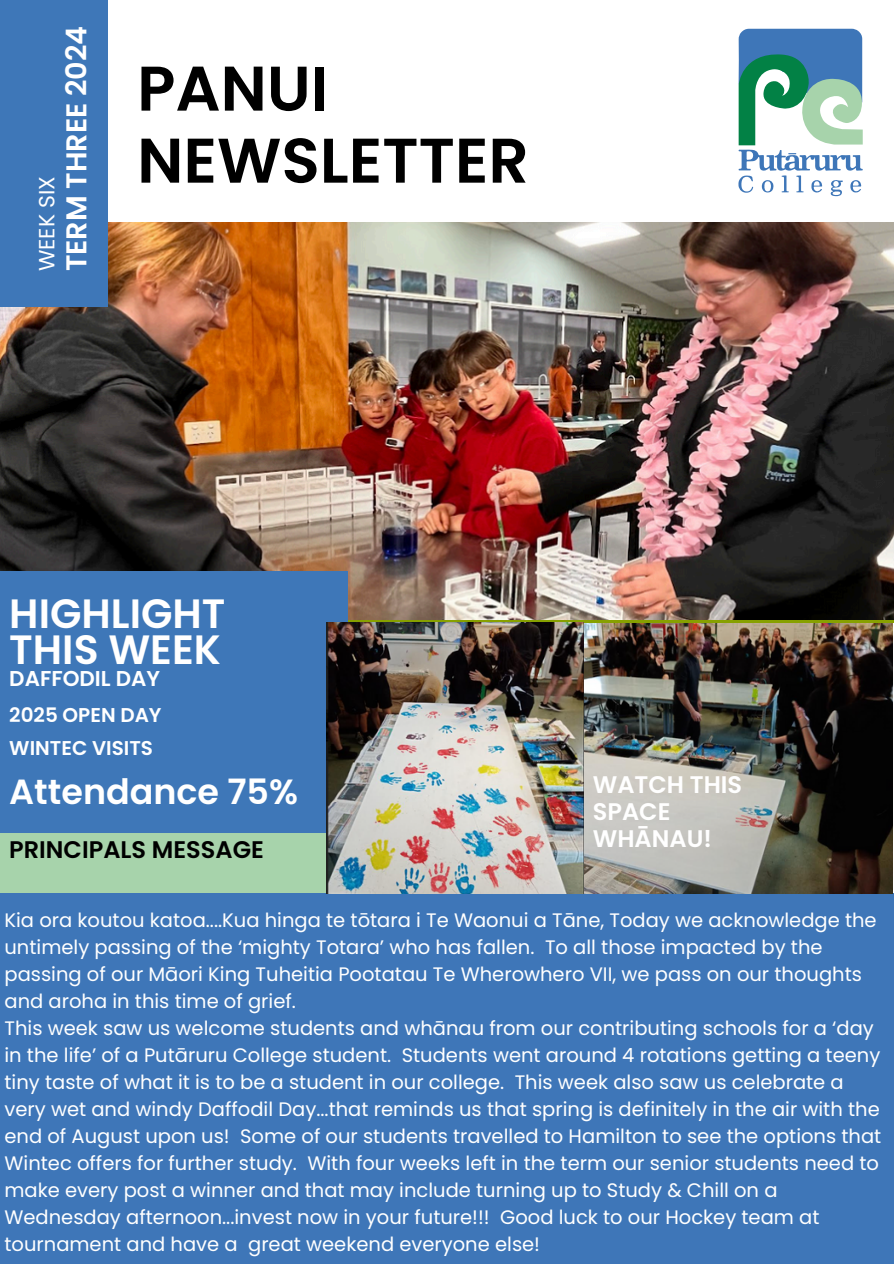
<style>
.page{position:relative;width:894px;height:1264px;background:#fff}
.page>*{position:absolute;margin:0;border:0;box-sizing:border-box;transform-origin:0 0}
.t1{font:600 63px/72px "Poppins";color:#000}
.t2{font:600 40.95px/36px "Poppins";color:#fff}
.t3{font:600 34.95px "Poppins";color:#fff}
.t4{font:600 28.65px "Poppins";color:#fff}
.t5{font:600 24px/27px "Poppins";color:#fff}
.t6{font:600 24px "Poppins";color:#000}
.t7{font:21.9px "Poppins";color:#fff}
.t8{font:600 21.45px "Poppins";color:#fff}
.t9{font:600 19.95px "Poppins";color:#fff}
.t10{font:19.5px/27px "Poppins";color:#fff}
</style>
<div class="page">
<div style="left:0;top:513px;width:349px;height:380px;background:#a7d3ab"></div>
<img style="left:0;top:222px;width:893px;height:397px">
<div style="left:0;top:0;width:107px;height:306px;background:#3e77b8"></div>
<div style="left:0;top:570px;width:348px;height:262px;background:#3e77b8"></div>
<div style="left:0;top:893px;width:893px;height:370px;background:#3e76b8"></div>
<svg style="left:738px;top:29px;width:124px;height:167px"></svg>
<img style="left:326px;top:623px;width:566px;height:270px">
<h2 class="t7" style="left:31px;top:271px;width:96px;rotate:-90deg">WEEK SIX</h2>
<p class="t4" style="left:56px;top:271px;width:247px;rotate:-90deg">TERM THREE 2024</p>
<h6 class="t1" style="left:137px;top:53px;width:393px">PANUI<br>NEWSLETTER</h6>
<p class="t2" style="left:9px;top:595px;width:218px">HIGHLIGHT<br>THIS WEEK</p>
<p class="t8" style="left:9px;top:663px;width:152px">DAFFODIL DAY</p>
<h4 class="t9" style="left:9px;top:700px;width:154px">2025 OPEN DAY</h4>
<h4 class="t9" style="left:9px;top:734px;width:145px">WINTEC VISITS</h4>
<h6 class="t3" style="left:9px;top:767px;width:290px">Attendance 75%</h6>
<h6 class="t6" style="left:9px;top:832px;width:256px">PRINCIPALS MESSAGE</h6>
<p class="t5" style="left:592px;top:770px;width:151px">WATCH THIS<br>SPACE<br>WHĀNAU!</p>
<h5 class="t10" style="left:4px;top:906px;width:873px">Kia ora koutou katoa....Kua hinga te tōtara i Te Waonui a Tāne, Today we acknowledge the untimely passing of the ‘mighty Totara’ who has fallen. To all those impacted by the passing of our Māori King Tuheitia Pootatau Te Wherowhero VII, we pass on our thoughts and aroha in this time of grief.</h5>
<h3 class="t10" style="left:4px;top:1014px;width:878px">This week saw us welcome students and whānau from our contributing schools for a ‘day in the life’ of a Putāruru College student. Students went around 4 rotations getting a teeny tiny taste of what it is to be a student in our college. This week also saw us celebrate a very wet and windy Daffodil Day...that reminds us that spring is definitely in the air with the end of August upon us! Some of our students travelled to Hamilton to see the options that Wintec offers for further study. With four weeks left in the term our senior students need to make every post a winner and that may include turning up to Study &amp; Chill on a Wednesday afternoon...invest now in your future!!! Good luck to our Hockey team at tournament and have a great weekend everyone else!</h3>
</div>
